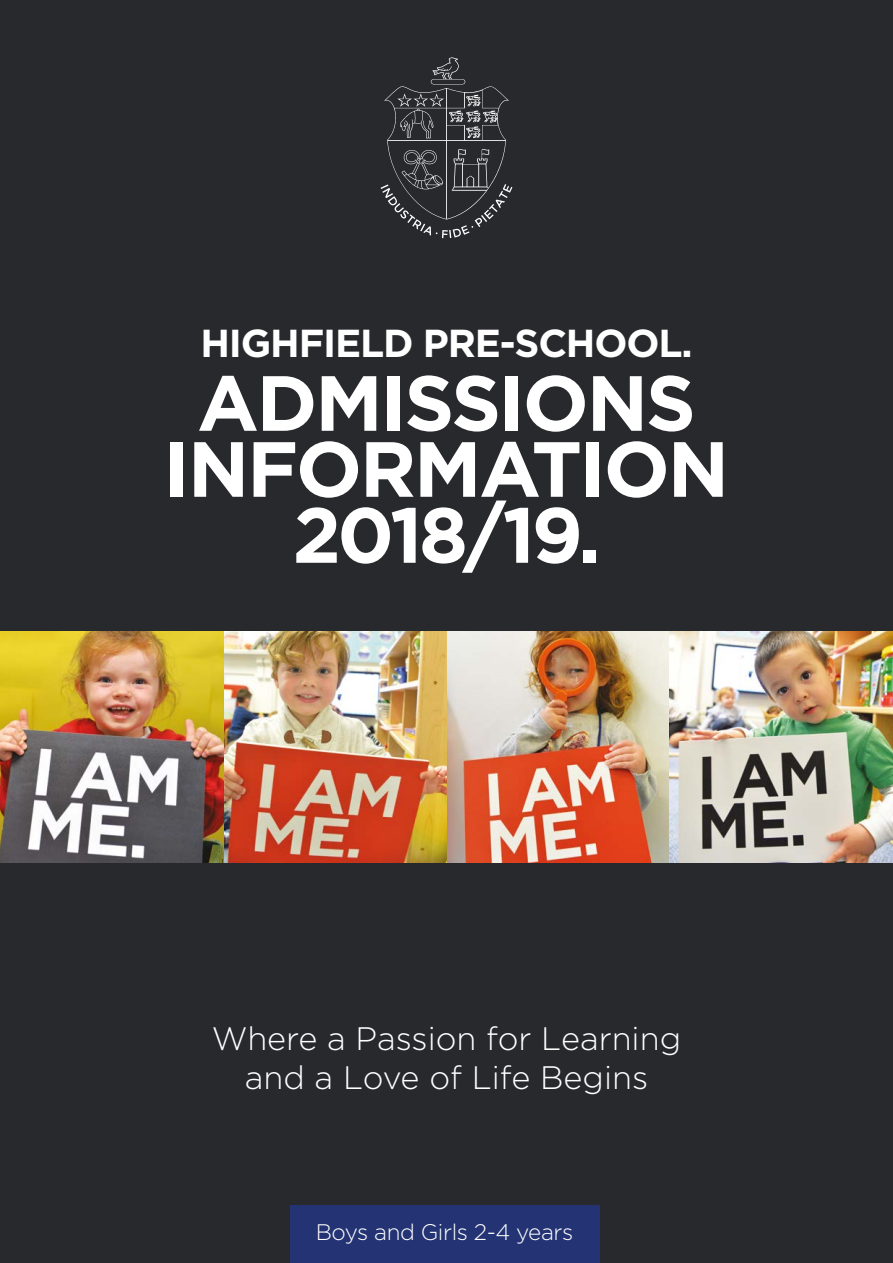
<style>
.page{position:relative;width:893px;height:1263px;background:#27292d}
.page>*{position:absolute;margin:0;border:0;box-sizing:border-box;transform-origin:0 0}
.t1{font:700 78px/66px "Gotham";letter-spacing:-.03em;color:#fff;text-align:center}
.t2{font:700 39px "Gotham";letter-spacing:-.03em;color:#fff}
.t3{font:300 32.55px/39.3px "Gotham";color:#fff;text-align:center}
.t4{font:300 22.5px "Gotham";letter-spacing:-.02em;color:#fff}
</style>
<div class="page">
<div style="left:290px;top:1205px;width:309px;height:58px;background:#243373"></div>
<svg style="left:381px;top:57px;width:131px;height:181px"></svg>
<img style="left:446px;top:631px;width:224px;height:231px">
<img style="left:223px;top:631px;width:223px;height:231px">
<img style="left:0;top:631px;width:223px;height:231px">
<img style="left:670px;top:631px;width:223px;height:231px">
<p class="t2" style="left:200px;top:318px;width:493px">HIGHFIELD PRE-SCHOOL.</p>
<h1 class="t1" style="left:164px;top:370px;width:567px">ADMISSIONS<br>INFORMATION<br>2018/19.</h1>
<p class="t3" style="left:212px;top:1018px;width:471px">Where a Passion for Learning and a Love of Life Begins</p>
<p class="t4" style="left:316px;top:1218px;width:259px">Boys and Girls 2-4 years</p>
</div>
